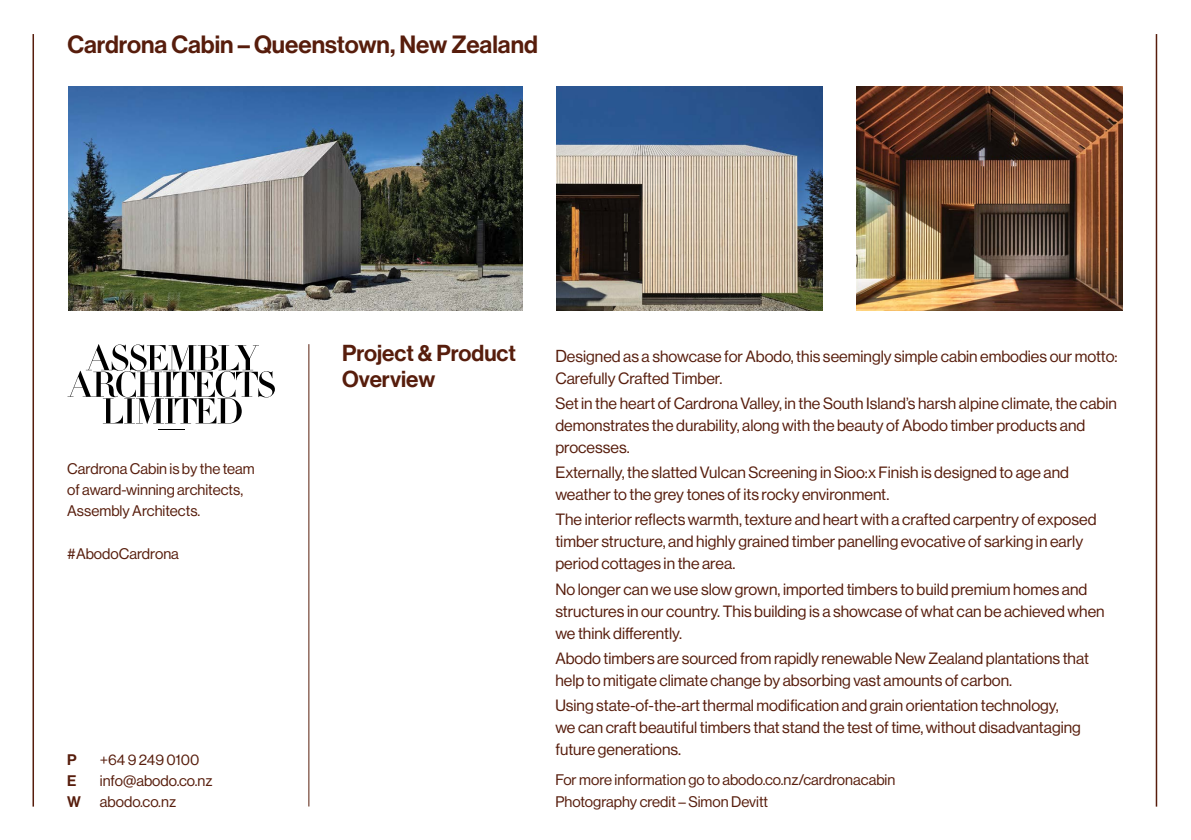
<style>
.page{position:relative;width:1191px;height:840px;background:#fff}
.page>*{position:absolute;margin:0;border:0;box-sizing:border-box;transform-origin:0 0}
.t1{font:24.4px "N Haas Grotesk DS Pro 65 Md";color:#571d0c}
.t2{font:22.6px/25.4px "N Haas Grotesk DS Pro 65 Md";color:#571d0c}
.t3{font:16px/22px "N Haas Grotesk DS Pro 55 Rg";color:#571d0c}
.t4{font:15px/21px "N Haas Grotesk DS Pro 55 Rg";color:#571d0c}
.t5{font:15px "N Haas Grotesk DS Pro 65 Md";color:#571d0c}
.s1{font-size:17px}
</style>
<div class="page">
<hr style="left:33px;top:34px;width:1px;height:772px;background:#571d0c">
<hr style="left:1155px;top:34px;width:2px;height:772px;background:#571d0c">
<hr style="left:308px;top:344px;width:1px;height:462px;background:#571d0c">
<svg style="left:67px;top:344px;width:208px;height:79px"></svg>
<svg style="left:158px;top:429px;width:26px;height:1px"></svg>
<img style="left:556px;top:87px;width:267px;height:223px">
<img style="left:68px;top:87px;width:454px;height:223px">
<img style="left:856px;top:87px;width:267px;height:223px">
<h1 class="t1" style="left:67px;top:30px;width:472px">Cardrona Cabin – Queenstown, New Zealand</h1>
<p class="t4" style="left:67px;top:457px;width:189px">Cardrona Cabin is by the team of award-winning architects,<br>Assembly Architects.</p>
<p class="t4" style="left:67px;top:543px;width:113px">#AbodoCardrona</p>
<p class="t5" style="left:67px;top:750px;width:11px">P</p>
<p class="t4" style="left:100px;top:748px;width:101px">+64 9 249 0100</p>
<p class="t5" style="left:67px;top:771px;width:11px">E</p>
<p class="t4" style="left:100px;top:769px;width:114px">info@abodo.co.nz</p>
<p class="t5" style="left:67px;top:792px;width:15px">W</p>
<p class="t4" style="left:100px;top:790px;width:78px">abodo.co.nz</p>
<h2 class="t2" style="left:342px;top:340px;width:175px">Project &amp; Product<br>Overview</h2>
<p class="t3" style="left:555px;top:345px;width:564px"><span class="s1">D</span>esigned as a showcase for Abodo, this seemingly simple cabin embodies our motto:<br>Carefully Crafted Timber.</p>
<p class="t3" style="left:555px;top:392px;width:563px">Set in the heart of Cardrona Valley, in the South Island’s harsh alpine climate, the cabin demonstrates the durability, along with the beauty of Abodo timber products and processes.</p>
<p class="t3" style="left:555px;top:461px;width:515px">Externally, the slatted Vulcan Screening in Sioo:x Finish is designed to age and weather to the grey tones of its rocky environment.</p>
<p class="t3" style="left:555px;top:508px;width:543px">The interior reflects warmth, texture and heart with a crafted carpentry of exposed timber structure, and highly grained timber panelling evocative of sarking in early period cottages in the area.</p>
<p class="t3" style="left:555px;top:577px;width:551px">No longer can we use slow grown, imported timbers to build premium homes and structures in our country. This building is a showcase of what can be achieved when we think differently.</p>
<p class="t3" style="left:555px;top:646px;width:535px">Abodo timbers are sourced from rapidly renewable New Zealand plantations that help to mitigate climate change by absorbing vast amounts of carbon.</p>
<p class="t3" style="left:555px;top:694px;width:527px">Using state-of-the-art thermal modification and grain orientation technology, we can craft beautiful timbers that stand the test of time, without disadvantaging future generations.</p>
<p class="t4" style="left:555px;top:769px;width:341px">For more information go to abodo.co.nz/cardronacabin<br>Photography credit – Simon Devitt</p>
</div>
